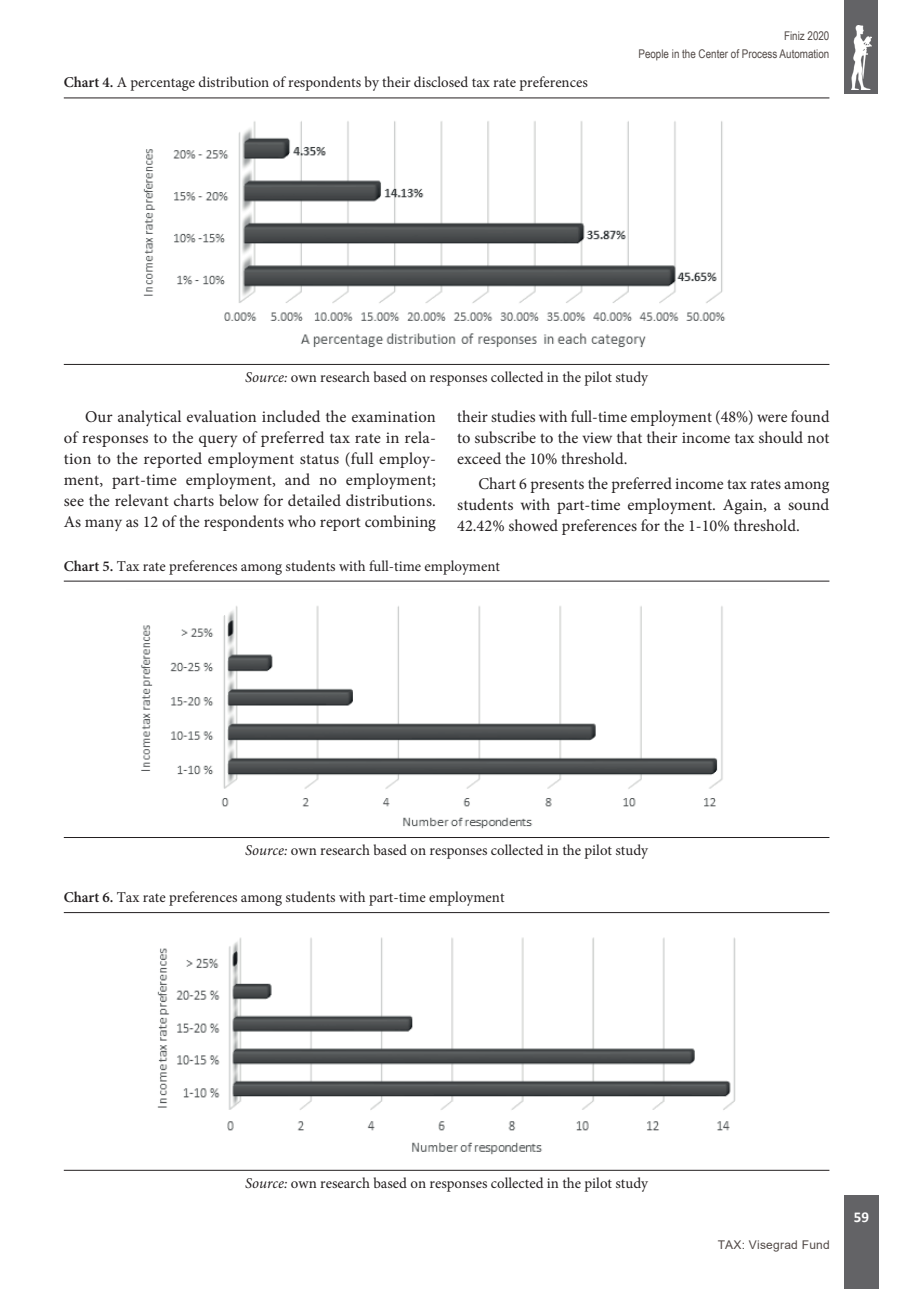
<style>
.page{position:relative;width:906px;height:1289px;background:#fff}
.page>*{position:absolute;margin:0;border:0;box-sizing:border-box;transform-origin:0 0}
.t1{font:16.5px/21px "Minion Pro";color:#231f20;text-align:justify}
.t2{font:15px "Minion Pro";color:#231f20}
.t3{font:700 15px "Calibri";color:#fff}
.t4{font:12px/18px "Arial Narrow";color:#524a47;text-align:right}
.t5{font:12px "Arial";letter-spacing:.02em;color:#524a47}
.s1{font-weight:600}
.s2{font-style:italic}
</style>
<div class="page">
<div style="left:844px;top:1195px;width:34px;height:93px;background:#636366"></div>
<div style="left:844px;top:0;width:34px;height:94px;background:#636366"></div>
<img style="left:851px;top:26px;width:20px;height:63px">
<hr style="left:64px;top:98px;width:765px;height:1px;background:#231f20">
<hr style="left:64px;top:364px;width:765px;height:1px;background:#231f20">
<img style="left:143px;top:121px;width:583px;height:227px">
<hr style="left:64px;top:581px;width:765px;height:1px;background:#231f20">
<hr style="left:64px;top:837px;width:765px;height:1px;background:#231f20">
<img style="left:141px;top:606px;width:582px;height:223px">
<hr style="left:64px;top:912px;width:765px;height:1px;background:#231f20">
<hr style="left:64px;top:1169px;width:765px;height:1px;background:#231f20">
<img style="left:157px;top:937px;width:579px;height:218px">
<p class="t2" style="left:64px;top:73px;width:525px"><span class="s1">Chart 4.</span> A percentage distribution of respondents by their disclosed tax rate preferences</p>
<p class="t4" style="left:638px;top:26px;width:192px">Finiz 2020<br>People in the Center of Process Automation</p>
<p class="t2" style="left:245px;top:367px;width:404px"><span class="s2">Source:</span> own research based on responses collected in the pilot study</p>
<p class="t1" style="left:64px;top:406px;width:374px;text-indent:21px">Our analytical evaluation included the examination of responses to the query of preferred tax rate in rela&shy;tion to the reported employment status (full employ&shy;ment, part-time employment, and no employment; see the relevant charts below for detailed distributions.<br>As many as 12 of the respondents who report combining</p>
<p class="t1" style="left:457px;top:406px;width:374px">their studies with full-time employment (48%) were found to subscribe to the view that their income tax should not exceed the 10% threshold.</p>
<p class="t1" style="left:457px;top:473px;width:374px;text-indent:21px">Chart 6 presents the preferred income tax rates among students with part-time employment. Again, a sound 42.42% showed preferences for the 1-10% threshold.</p>
<p class="t2" style="left:64px;top:556px;width:438px"><span class="s1">Chart 5.</span> Tax rate preferences among students with full-time employment</p>
<p class="t2" style="left:245px;top:840px;width:404px"><span class="s2">Source:</span> own research based on responses collected in the pilot study</p>
<p class="t2" style="left:64px;top:887px;width:442px"><span class="s1">Chart 6.</span> Tax rate preferences among students with part-time employment</p>
<p class="t2" style="left:245px;top:1173px;width:404px"><span class="s2">Source:</span> own research based on responses collected in the pilot study</p>
<p class="t5" style="left:717px;top:1236px;width:114px">TAX: Visegrad Fund</p>
<p class="t3" style="left:853px;top:1205px;width:17px">59</p>
</div>
